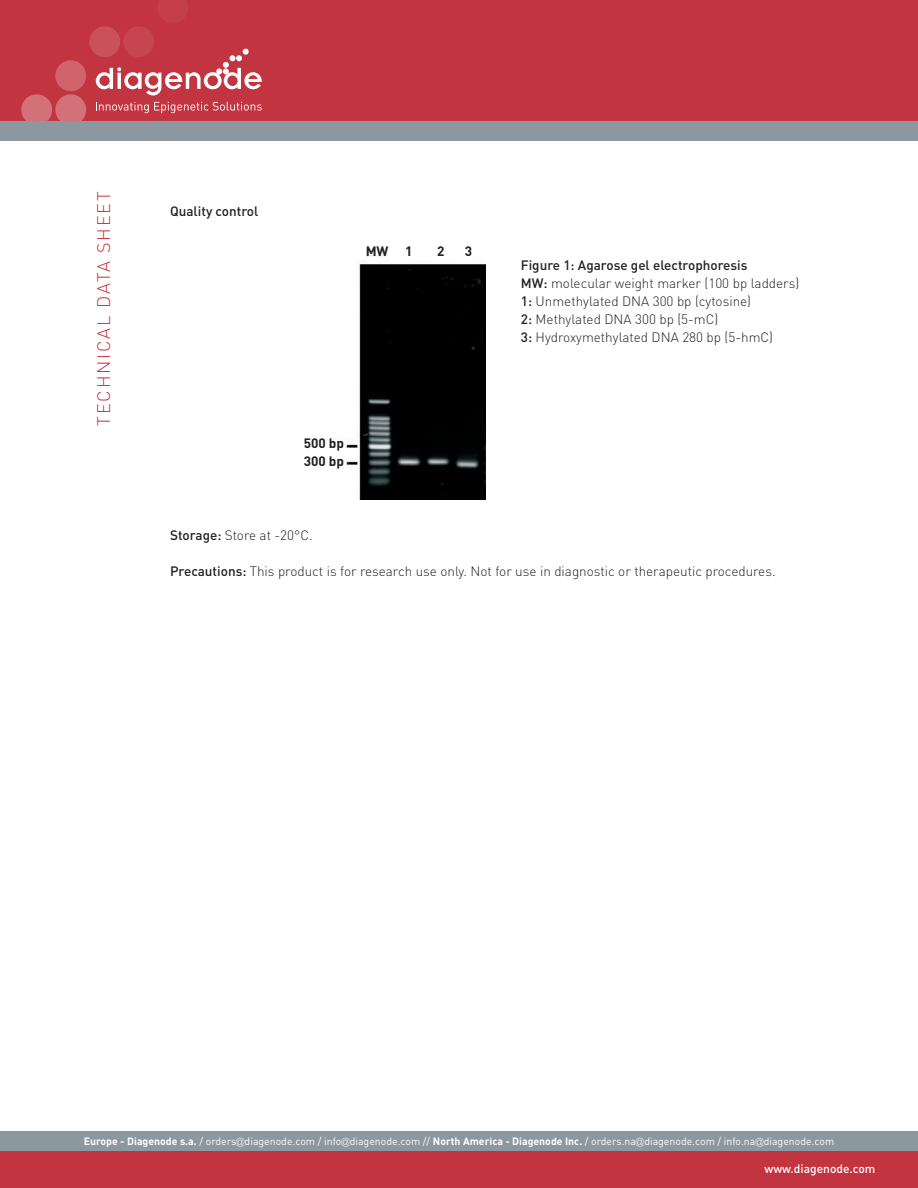
<style>
.page{position:relative;width:918px;height:1188px;background:#fff}
.page>*{position:absolute;margin:0;border:0;box-sizing:border-box;transform-origin:0 0}
.t1{font:300 18px "DIN";letter-spacing:.1em;color:#c23440}
.BODY{font:300 13.5px "DIN";color:#231f20}
.BODY-2{font:500 13.5px "DIN";color:#231f20}
.TAB{font:700 13.5px "DIN";color:#231f20}
.t2{font:500 12px "DIN";color:#fff}
.t3{font:10.5px "DIN";color:#fff}
.s1{font-weight:500}
.s2{font-weight:700}
.s3{font-family:"Gill Sans";font-weight:300}
</style>
<div class="page">
<div style="left:0;top:1131px;width:918px;height:20px;background:#8b98a0"></div>
<div style="left:0;top:0;width:918px;height:121px;background:#c23440"></div>
<div style="left:55px;top:94px;width:31px;height:31px;background:#d47078;border-radius:50%"></div>
<div style="left:21px;top:94px;width:31px;height:31px;background:#d47078;border-radius:50%"></div>
<div style="left:55px;top:60px;width:31px;height:31px;background:#d0636c;border-radius:50%"></div>
<div style="left:89px;top:26px;width:31px;height:31px;background:#ca515b;border-radius:50%"></div>
<div style="left:123px;top:26px;width:31px;height:31px;background:#c74550;border-radius:50%"></div>
<svg style="left:158px;top:0;width:30px;height:23px"></svg>
<div style="left:0;top:121px;width:918px;height:20px;background:#8b98a0"></div>
<div style="left:0;top:1151px;width:918px;height:37px;background:#c23440"></div>
<svg style="left:96px;top:49px;width:166px;height:46px"></svg>
<svg style="left:96px;top:102px;width:166px;height:11px"></svg>
<img style="left:341px;top:254px;width:145px;height:245px">
<h1 class="t1" style="left:93px;top:426px;width:236px;rotate:-90deg">TECHNICAL DATA SHEET</h1>
<p class="BODY-2" style="left:170px;top:202px;width:90px">Quality control</p>
<p class="TAB" style="left:366px;top:242px;width:24px">MW</p>
<p class="TAB" style="left:405px;top:242px;width:9px">1</p>
<p class="TAB" style="left:437px;top:242px;width:9px">2</p>
<p class="TAB" style="left:465px;top:242px;width:9px">3</p>
<p class="TAB" style="left:304px;top:434px;width:42px">500 bp</p>
<p class="TAB" style="left:304px;top:452px;width:42px">300 bp</p>
<p class="BODY-2" style="left:521px;top:256px;width:228px">Figure 1: Agarose gel electrophoresis</p>
<p class="BODY" style="left:521px;top:275px;width:280px"><span class="s1">MW:</span> molecular weight marker (100 bp ladders)</p>
<p class="BODY" style="left:521px;top:293px;width:232px"><span class="s1">1:</span> Unmethylated DNA 300 bp (cytosine)</p>
<p class="BODY" style="left:521px;top:311px;width:199px"><span class="s1">2:</span> Methylated DNA 300 bp (5-mC)</p>
<p class="BODY" style="left:521px;top:329px;width:254px"><span class="s1">3:</span> Hydroxymethylated DNA 280 bp (5-hmC)</p>
<p class="BODY" style="left:170px;top:527px;width:144px"><span class="s1">Storage:</span> Store at -20°C.</p>
<p class="BODY" style="left:170px;top:563px;width:607px"><span class="s1">Precautions:</span> This product is for research use only. Not for use in diagnostic or therapeutic procedures.</p>
<p class="t3" style="left:84px;top:1134px;width:752px"><span class="s2">Europe - Diagenode s.a.</span> / orders<span class="s3">@</span>diagenode.com / info<span class="s3">@</span>diagenode.com // <span class="s2">North America - Diagenode Inc.</span> / orders.na<span class="s3">@</span>diagenode.com / info.na<span class="s3">@</span>diagenode.com</p>
<p class="t2" style="left:764px;top:1161px;width:113px">www.diagenode.com</p>
</div>
